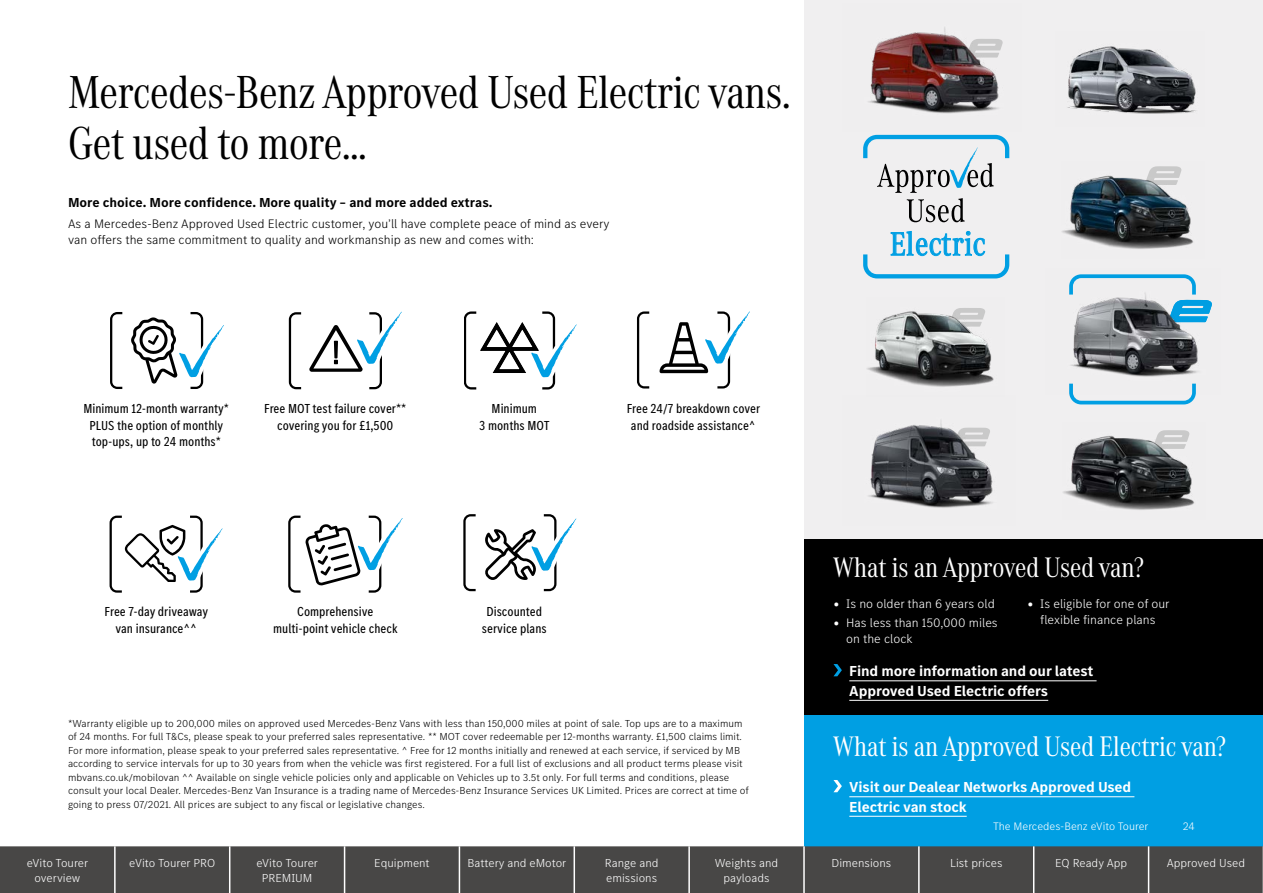
<style>
.page{position:relative;width:1263px;height:893px;background:#fff}
.page>*{position:absolute;margin:0;border:0;box-sizing:border-box;transform-origin:0 0}
.t1{font:48px/51px "MB Corpo A Title Cond";letter-spacing:-.005em;color:#000}
.t2{font:33.9px "MB Corpo A Text Cond";color:#009fe3}
.t3{font:29.25px "MB Corpo A Title Cond";color:#fff}
.t4{font:700 15px/19.5px "MB Corpo S Text";letter-spacing:-.01em;color:#fff}
.t5{font:condensed 13.5px/16.5px "MB Corpo S Text";color:#000;text-align:center}
.t6{font:700 13.5px "MB Corpo S Text";color:#000}
.t7{font:300 12.75px/16.5px "MB Corpo S Text";color:#000}
.t8{font:300 12.75px/16.5px "MB Corpo S Text";color:#fff}
.t9{font:300 12px/15px "MB Corpo S Text";color:#fff;text-align:center}
.t10{font:300 11.25px "MB Corpo S Text";color:#fff}
.t11{font:300 10.5px/13.5px "MB Corpo S Text";color:#000}
</style>
<div class="page">
<div style="left:804px;top:0;width:459px;height:546px;background:#f0eff0"></div>
<div style="left:804px;top:702px;width:459px;height:151px;background:#009fe3"></div>
<div style="left:804px;top:539px;width:459px;height:175px;background:#000"></div>
<svg style="left:110px;top:312px;width:12px;height:77px"></svg>
<svg style="left:131px;top:312px;width:93px;height:77px"></svg>
<svg style="left:289px;top:312px;width:12px;height:77px"></svg>
<svg style="left:309px;top:312px;width:93px;height:77px"></svg>
<svg style="left:637px;top:311px;width:12px;height:77px"></svg>
<svg style="left:659px;top:311px;width:91px;height:77px"></svg>
<svg style="left:463px;top:514px;width:13px;height:77px"></svg>
<svg style="left:485px;top:514px;width:91px;height:77px"></svg>
<svg style="left:110px;top:516px;width:113px;height:77px"></svg>
<svg style="left:288px;top:516px;width:115px;height:77px"></svg>
<svg style="left:464px;top:311px;width:113px;height:78px"></svg>
<hr style="left:849px;top:681px;width:247px;height:1px;background:#fff">
<hr style="left:849px;top:700px;width:199px;height:1px;background:#fff">
<svg style="left:833px;top:664px;width:9px;height:12px"></svg>
<hr style="left:849px;top:796px;width:285px;height:1px;background:#fff">
<hr style="left:849px;top:816px;width:118px;height:1px;background:#fff">
<svg style="left:833px;top:780px;width:9px;height:12px"></svg>
<svg style="left:863px;top:254px;width:146px;height:24px"></svg>
<svg style="left:863px;top:135px;width:146px;height:87px"></svg>
<svg style="left:1069px;top:394px;width:127px;height:10px"></svg>
<img style="left:1069px;top:274px;width:143px;height:120px">
<img style="left:868px;top:27px;width:135px;height:87px">
<img style="left:1062px;top:166px;width:131px;height:83px">
<img style="left:867px;top:308px;width:127px;height:79px">
<img style="left:868px;top:420px;width:125px;height:88px">
<img style="left:1063px;top:430px;width:132px;height:80px">
<img style="left:1067px;top:46px;width:129px;height:68px">
<div style="left:1px;top:846px;width:1261px;height:47px;background:#484746"></div>
<hr style="left:114px;top:846px;width:2px;height:47px;background:#fff">
<hr style="left:229px;top:846px;width:1px;height:47px;background:#fff">
<hr style="left:344px;top:846px;width:1px;height:47px;background:#fff">
<hr style="left:459px;top:846px;width:1px;height:47px;background:#fff">
<hr style="left:573px;top:846px;width:2px;height:47px;background:#fff">
<hr style="left:688px;top:846px;width:2px;height:47px;background:#fff">
<hr style="left:803px;top:846px;width:2px;height:47px;background:#fff">
<hr style="left:918px;top:846px;width:2px;height:47px;background:#fff">
<hr style="left:1033px;top:846px;width:1px;height:47px;background:#fff">
<hr style="left:1148px;top:846px;width:1px;height:47px;background:#fff">
<hr style="left:1262px;top:846px;width:1px;height:47px;background:#fff">
<hr style="left:0;top:846px;width:1px;height:47px;background:#484746">
<h1 class="t1" style="left:68px;top:63px;width:724px">Mercedes-Benz Approved Used Electric vans.<br>Get used to more…</h1>
<p class="t6" style="left:68px;top:194px;width:426px">More choice. More confidence. More quality – and more added extras.</p>
<p class="t7" style="left:68px;top:215px;width:543px">As a Mercedes-Benz Approved Used Electric customer, you’ll have complete peace of mind as every van offers the same commitment to quality and workmanship as new and comes with:</p>
<h2 class="t2" style="left:890px;top:221px;width:98px">Electric</h2>
<p class="t5" style="left:83px;top:400px;width:147px">Minimum 12-month warranty*<br>PLUS the option of monthly top-ups, up to 24 months*</p>
<p class="t5" style="left:264px;top:400px;width:144px">Free MOT test failure cover** covering you for £1,500</p>
<p class="t5" style="left:479px;top:400px;width:72px">Minimum<br>3 months MOT</p>
<p class="t5" style="left:627px;top:400px;width:135px">Free 24/7 breakdown cover and roadside assistance^</p>
<p class="t5" style="left:105px;top:603px;width:105px">Free 7-day driveaway van insurance^^</p>
<p class="t5" style="left:273px;top:603px;width:126px">Comprehensive multi-point vehicle check</p>
<p class="t5" style="left:482px;top:603px;width:66px">Discounted service plans</p>
<p class="t11" style="left:68px;top:716px;width:682px">*Warranty eligible up to 200,000 miles on approved used Mercedes-Benz Vans with less than 150,000 miles at point of sale. Top ups are to a maximum of 24 months. For full T&amp;Cs, please speak to your preferred sales representative. ** MOT cover redeemable per 12-months warranty. £1,500 claims limit.<br>For more information, please speak to your preferred sales representative. ^ Free for 12 months initially and renewed at each service, if serviced by MB according to service intervals for up to 30 years from when the vehicle was first registered. For a full list of exclusions and all product terms please visit mbvans.co.uk/mobilovan ^^ Available on single vehicle policies only and applicable on Vehicles up to 3.5t only. For full terms and conditions, please consult your local Dealer. Mercedes-Benz Van Insurance is a trading name of Mercedes-Benz Insurance Services UK Limited. Prices are correct at time of going to press 07/2021. All prices are subject to any fiscal or legislative changes.</p>
<h3 class="t3" style="left:833px;top:548px;width:312px">What is an Approved Used van?</h3>
<p class="t8" style="left:1027px;top:595px;width:144px;text-align:center">• Is eligible for one of our flexible finance plans</p>
<h3 class="t4" style="left:849px;top:661px;width:246px">Find more information and our latest<br>Approved Used Electric offers</h3>
<p class="t8" style="left:833px;top:595px;width:163px">• Is no older than 6 years old</p>
<p class="t8" style="left:846px;top:613px;width:153px;text-indent:-13px">• Has less than 150,000 miles on the clock</p>
<h3 class="t3" style="left:833px;top:727px;width:394px">What is an Approved Used Electric van?</h3>
<h3 class="t4" style="left:849px;top:777px;width:284px">Visit our Dealear Networks Approved Used<br>Electric van stock</h3>
<p class="t10" style="left:993px;top:819px;width:157px">The Mercedes-Benz eVito Tourer</p>
<p class="t10" style="left:1183px;top:819px;width:14px">24</p>
<p class="t9" style="left:27px;top:855px;width:63px">eVito Tourer overview</p>
<p class="t9" style="left:129px;top:855px;width:88px">eVito Tourer PRO</p>
<p class="t9" style="left:256px;top:855px;width:63px">eVito Tourer<br>PREMIUM</p>
<p class="t9" style="left:374px;top:855px;width:57px">Equipment</p>
<p class="t9" style="left:468px;top:855px;width:100px">Battery and eMotor</p>
<p class="t9" style="left:605px;top:855px;width:55px;text-align:left">Range and emissions</p>
<p class="t9" style="left:715px;top:855px;width:65px">Weights and payloads</p>
<p class="t9" style="left:831px;top:855px;width:61px">Dimensions</p>
<p class="t9" style="left:950px;top:855px;width:54px">List prices</p>
<p class="t9" style="left:1055px;top:855px;width:74px">EQ Ready App</p>
<p class="t9" style="left:1167px;top:855px;width:80px">Approved Used</p>
</div>
